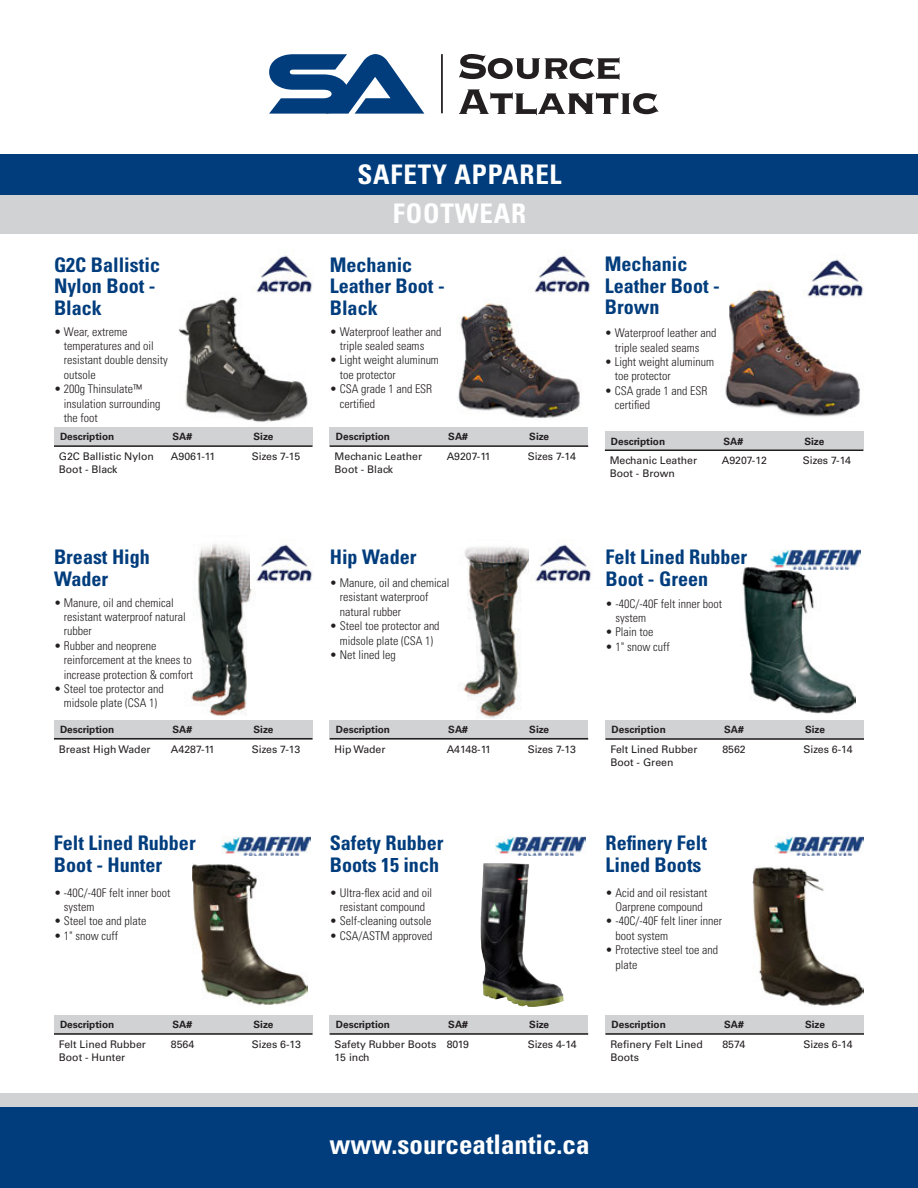
<style>
.page{position:relative;width:918px;height:1188px;background:#fff}
.page>*{position:absolute;margin:0;border:0;box-sizing:border-box;transform-origin:0 0}
.t1{font:700 condensed 27px "Univers LT Std";letter-spacing:.015em;color:#fff}
.t2{font:700 condensed 20.1px/21.5px "Univers LT Std";color:#013d7d}
.t3{font:300 condensed 12px/14.4px "Univers LT Std";color:#231f20}
.t4{font:10.5px/12.6px "Univers LT Std";color:#231f20}
.t5{font:700 10.05px "Univers LT Std";color:#231f20}
</style>
<div class="page">
<div style="left:0;top:193px;width:918px;height:40px;background:#d1d2d4"></div>
<svg style="left:269px;top:54px;width:155px;height:60px"></svg>
<hr style="left:441px;top:54px;width:2px;height:59px;background:#231f20">
<svg style="left:459px;top:89px;width:200px;height:26px"></svg>
<svg style="left:459px;top:54px;width:161px;height:26px"></svg>
<div style="left:0;top:1094px;width:918px;height:13px;background:#d1d2d4"></div>
<div style="left:0;top:154px;width:918px;height:40px;background:#013d7d"></div>
<div style="left:0;top:1107px;width:918px;height:81px;background:#013d7d"></div>
<img style="left:457px;top:303px;width:123px;height:116px">
<img style="left:170px;top:296px;width:142px;height:132px">
<div style="left:330px;top:428px;width:258px;height:19px;background:#d1d2d4"></div>
<div style="left:54px;top:428px;width:258px;height:19px;background:#d1d2d4"></div>
<hr style="left:330px;top:445px;width:258px;height:2px;background:#231f20">
<hr style="left:54px;top:445px;width:258px;height:2px;background:#231f20">
<img style="left:250px;top:255px;width:63px;height:45px">
<img style="left:534px;top:255px;width:57px;height:39px">
<img style="left:725px;top:285px;width:137px;height:132px">
<img style="left:801px;top:259px;width:63px;height:45px">
<div style="left:605px;top:432px;width:258px;height:19px;background:#d1d2d4"></div>
<hr style="left:605px;top:450px;width:258px;height:1px;background:#231f20">
<img style="left:458px;top:547px;width:71px;height:172px">
<img style="left:191px;top:544px;width:61px;height:172px">
<div style="left:330px;top:720px;width:258px;height:19px;background:#d1d2d4"></div>
<div style="left:54px;top:720px;width:258px;height:19px;background:#d1d2d4"></div>
<hr style="left:330px;top:738px;width:258px;height:1px;background:#231f20">
<hr style="left:54px;top:738px;width:258px;height:1px;background:#231f20">
<img style="left:251px;top:544px;width:62px;height:45px">
<img style="left:535px;top:544px;width:57px;height:39px">
<img style="left:481px;top:863px;width:28px;height:138px">
<img style="left:753px;top:867px;width:111px;height:139px">
<img style="left:742px;top:567px;width:113px;height:147px">
<img style="left:193px;top:864px;width:114px;height:141px">
<div style="left:330px;top:1016px;width:258px;height:19px;background:#d1d2d4"></div>
<div style="left:606px;top:1016px;width:258px;height:19px;background:#d1d2d4"></div>
<div style="left:606px;top:721px;width:258px;height:19px;background:#d1d2d4"></div>
<div style="left:54px;top:1016px;width:258px;height:19px;background:#d1d2d4"></div>
<hr style="left:330px;top:1033px;width:258px;height:2px;background:#231f20">
<hr style="left:606px;top:1033px;width:258px;height:2px;background:#231f20">
<hr style="left:606px;top:738px;width:258px;height:2px;background:#231f20">
<hr style="left:54px;top:1033px;width:258px;height:2px;background:#231f20">
<img style="left:771px;top:550px;width:90px;height:19px">
<img style="left:221px;top:836px;width:90px;height:20px">
<img style="left:774px;top:836px;width:90px;height:20px">
<img style="left:496px;top:836px;width:89px;height:20px">
<p class="t2" style="left:54px;top:254px;width:108px">G2C Ballistic<br>Nylon Boot -<br>Black</p>
<p class="t3" style="left:64px;top:324px;width:105px;text-indent:-10px">• Wear, extreme temperatures and oil resistant double density outsole</p>
<p class="t3" style="left:64px;top:382px;width:98px;text-indent:-10px">• 200g Thinsulate™ insulation surrounding the foot</p>
<p class="t1" style="left:357px;top:158px;width:206px">SAFETY APPAREL</p>
<p class="t1" style="left:393px;top:197px;width:135px">FOOTWEAR</p>
<p class="t2" style="left:330px;top:254px;width:116px">Mechanic<br>Leather Boot -<br>Black</p>
<p class="t3" style="left:330px;top:324px;width:113px;text-align:center">• Waterproof leather and triple sealed seams</p>
<p class="t3" style="left:340px;top:353px;width:101px;text-indent:-10px">• Light weight aluminum toe protector</p>
<p class="t3" style="left:340px;top:382px;width:94px;text-indent:-10px">• CSA grade 1 and ESR certified</p>
<p class="t5" style="left:60px;top:431px;width:56px">Description</p>
<p class="t5" style="left:173px;top:431px;width:21px">SA#</p>
<p class="t5" style="left:254px;top:431px;width:21px">Size</p>
<p class="t5" style="left:336px;top:431px;width:56px">Description</p>
<p class="t5" style="left:448px;top:431px;width:21px">SA#</p>
<p class="t5" style="left:529px;top:431px;width:21px">Size</p>
<p class="t4" style="left:59px;top:450px;width:97px">G2C Ballistic Nylon<br>Boot - Black</p>
<p class="t4" style="left:171px;top:450px;width:46px">A9061-11</p>
<p class="t4" style="left:252px;top:450px;width:50px">Sizes 7-15</p>
<p class="t4" style="left:447px;top:450px;width:45px">A9207-11</p>
<p class="t4" style="left:528px;top:450px;width:50px">Sizes 7-14</p>
<p class="t4" style="left:335px;top:450px;width:89px">Mechanic Leather<br>Boot - Black</p>
<p class="t2" style="left:54px;top:546px;width:97px">Breast High</p>
<p class="t2" style="left:330px;top:546px;width:88px">Hip Wader</p>
<p class="t2" style="left:54px;top:568px;width:56px">Wader</p>
<p class="t3" style="left:340px;top:576px;width:111px;text-indent:-10px">• Manure, oil and chemical resistant waterproof natural rubber</p>
<p class="t3" style="left:330px;top:619px;width:111px;text-align:center">• Steel toe protector and midsole plate (CSA 1)</p>
<p class="t3" style="left:330px;top:648px;width:67px">• Net lined leg</p>
<p class="t3" style="left:64px;top:595px;width:123px;text-indent:-10px">• Manure, oil and chemical resistant waterproof natural rubber</p>
<p class="t3" style="left:64px;top:638px;width:131px;text-indent:-10px">• Rubber and neoprene reinforcement at the knees to increase protection &amp; comfort</p>
<p class="t3" style="left:54px;top:681px;width:111px;text-align:center">• Steel toe protector and midsole plate (CSA 1)</p>
<p class="t5" style="left:60px;top:724px;width:56px">Description</p>
<p class="t5" style="left:173px;top:724px;width:21px">SA#</p>
<p class="t5" style="left:254px;top:724px;width:21px">Size</p>
<p class="t5" style="left:336px;top:724px;width:56px">Description</p>
<p class="t5" style="left:448px;top:724px;width:21px">SA#</p>
<p class="t5" style="left:529px;top:724px;width:21px">Size</p>
<p class="t4" style="left:59px;top:743px;width:93px">Breast High Wader</p>
<p class="t4" style="left:171px;top:743px;width:45px">A4287-11</p>
<p class="t4" style="left:252px;top:743px;width:50px">Sizes 7-13</p>
<p class="t4" style="left:335px;top:743px;width:52px">Hip Wader</p>
<p class="t4" style="left:447px;top:743px;width:46px">A4148-11</p>
<p class="t4" style="left:528px;top:743px;width:50px">Sizes 7-13</p>
<p class="t2" style="left:605px;top:253px;width:116px">Mechanic<br>Leather Boot -<br>Brown</p>
<p class="t3" style="left:605px;top:326px;width:113px;text-align:center">• Waterproof leather and triple sealed seams</p>
<p class="t3" style="left:615px;top:355px;width:101px;text-indent:-10px">• Light weight aluminum toe protector</p>
<p class="t3" style="left:615px;top:383px;width:94px;text-indent:-10px">• CSA grade 1 and ESR certified</p>
<p class="t5" style="left:611px;top:435px;width:56px">Description</p>
<p class="t5" style="left:723px;top:435px;width:21px">SA#</p>
<p class="t5" style="left:804px;top:435px;width:21px">Size</p>
<p class="t4" style="left:610px;top:454px;width:89px">Mechanic Leather<br>Boot - Brown</p>
<p class="t4" style="left:722px;top:454px;width:47px">A9207-12</p>
<p class="t4" style="left:803px;top:454px;width:50px">Sizes 7-14</p>
<p class="t2" style="left:606px;top:546px;width:143px">Felt Lined Rubber<br>Boot - Green</p>
<p class="t3" style="left:615px;top:596px;width:108px;text-indent:-10px">• -40C/-40F felt inner boot system</p>
<p class="t3" style="left:606px;top:625px;width:49px">• Plain toe</p>
<p class="t3" style="left:606px;top:639px;width:66px">• 1" snow cuff</p>
<p class="t5" style="left:612px;top:724px;width:56px">Description</p>
<p class="t5" style="left:724px;top:724px;width:21px">SA#</p>
<p class="t5" style="left:805px;top:724px;width:21px">Size</p>
<p class="t4" style="left:610px;top:743px;width:89px">Felt Lined Rubber<br>Boot - Green</p>
<p class="t4" style="left:722px;top:743px;width:25px">8562</p>
<p class="t4" style="left:803px;top:743px;width:51px">Sizes 6-14</p>
<p class="t2" style="left:54px;top:832px;width:143px">Felt Lined Rubber<br>Boot - Hunter</p>
<p class="t3" style="left:64px;top:885px;width:108px;text-indent:-10px">• -40C/-40F felt inner boot system</p>
<p class="t3" style="left:54px;top:914px;width:94px">• Steel toe and plate</p>
<p class="t3" style="left:54px;top:928px;width:66px">• 1" snow cuff</p>
<p class="t5" style="left:60px;top:1019px;width:56px">Description</p>
<p class="t5" style="left:173px;top:1019px;width:21px">SA#</p>
<p class="t5" style="left:254px;top:1019px;width:21px">Size</p>
<p class="t2" style="left:330px;top:832px;width:115px">Safety Rubber<br>Boots 15 inch</p>
<p class="t2" style="left:606px;top:832px;width:103px">Refinery Felt<br>Lined Boots</p>
<p class="t3" style="left:330px;top:885px;width:104px;text-align:center">• Ultra-flex acid and oil resistant compound</p>
<p class="t3" style="left:330px;top:914px;width:103px">• Self-cleaning outsole</p>
<p class="t3" style="left:330px;top:928px;width:104px">• CSA/ASTM approved</p>
<p class="t3" style="left:606px;top:885px;width:103px;text-align:center">• Acid and oil resistant<br>Oarprene compound</p>
<p class="t3" style="left:615px;top:914px;width:108px;text-indent:-10px">• -40C/-40F felt liner inner boot system</p>
<p class="t3" style="left:615px;top:943px;width:104px;text-indent:-10px">• Protective steel toe and plate</p>
<p class="t5" style="left:336px;top:1019px;width:56px">Description</p>
<p class="t5" style="left:448px;top:1019px;width:21px">SA#</p>
<p class="t5" style="left:529px;top:1019px;width:21px">Size</p>
<p class="t5" style="left:612px;top:1019px;width:56px">Description</p>
<p class="t5" style="left:724px;top:1019px;width:21px">SA#</p>
<p class="t5" style="left:805px;top:1019px;width:21px">Size</p>
<p class="t4" style="left:59px;top:1038px;width:89px">Felt Lined Rubber<br>Boot - Hunter</p>
<p class="t4" style="left:447px;top:1038px;width:24px">8019</p>
<p class="t4" style="left:528px;top:1038px;width:51px">Sizes 4-14</p>
<p class="t4" style="left:722px;top:1038px;width:24px">8574</p>
<p class="t4" style="left:803px;top:1038px;width:51px">Sizes 6-14</p>
<p class="t4" style="left:171px;top:1038px;width:25px">8564</p>
<p class="t4" style="left:252px;top:1038px;width:51px">Sizes 6-13</p>
<p class="t4" style="left:335px;top:1038px;width:103px">Safety Rubber Boots<br>15 inch</p>
<p class="t4" style="left:610px;top:1038px;width:94px">Refinery Felt Lined<br>Boots</p>
<p class="t1" style="left:330px;top:1127px;width:262px">www.sourceatlantic.ca</p>
</div>
